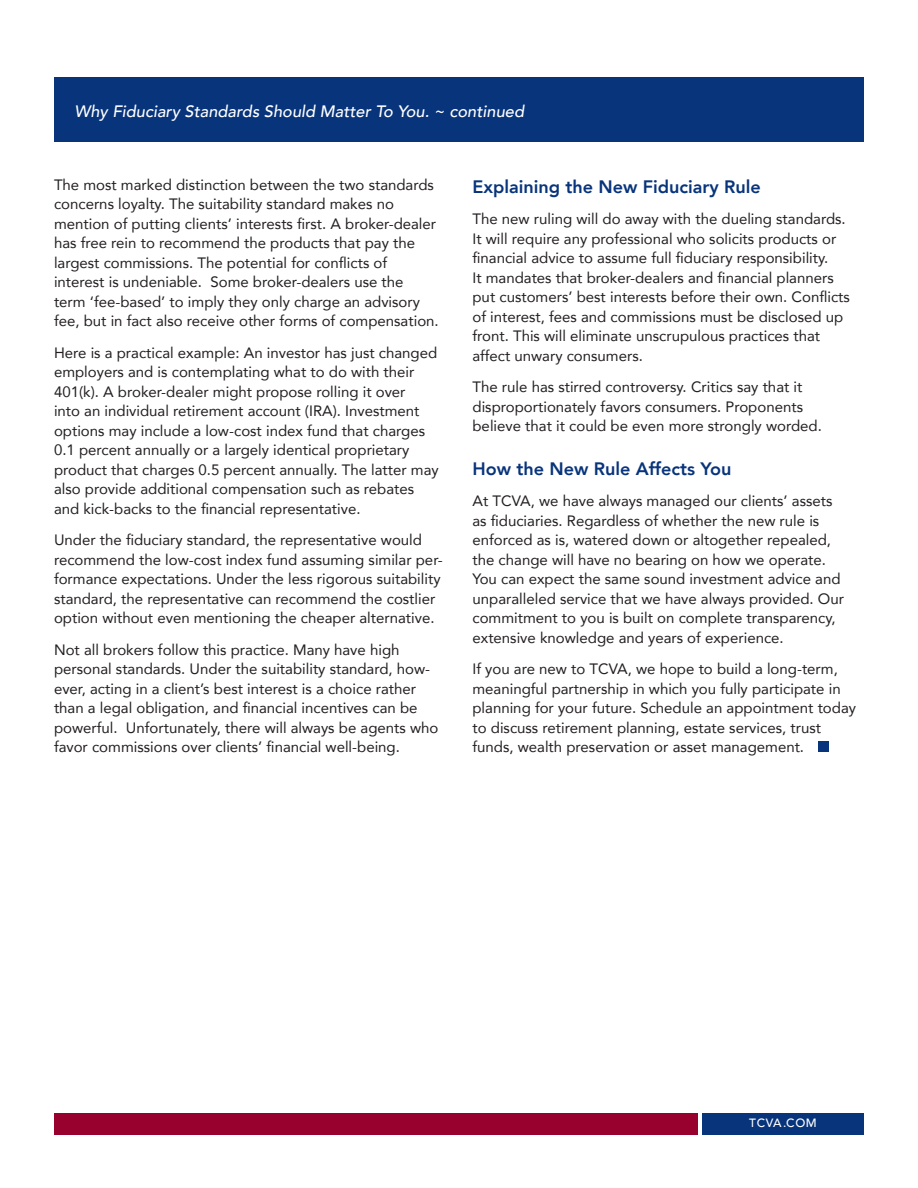
<style>
.page{position:relative;width:918px;height:1188px;background:#fff}
.page>*{position:absolute;margin:0;border:0;box-sizing:border-box;transform-origin:0 0}
.t1{font:800 18px "Avenir";color:#08347b}
.t2{font:italic 500 16.5px "Avenir";color:#fff}
.t3{font:15px/19.5px "Avenir";color:#231f20}
.t4{font:500 12px "Avenir";letter-spacing:.05em;color:#fff}
</style>
<div class="page">
<div style="left:702px;top:1113px;width:162px;height:22px;background:#08347b"></div>
<div style="left:54px;top:1113px;width:644px;height:22px;background:#98012d"></div>
<div style="left:54px;top:78px;width:809px;height:64px;background:#08347b"></div>
<div style="left:818px;top:742px;width:10px;height:10px;background:#08347b"></div>
<p class="t2" style="left:75px;top:102px;width:451px">Why Fiduciary Standards Should Matter To You. ~ continued</p>
<p class="t3" style="left:54px;top:175px;width:381px">The most marked distinction between the two standards concerns loyalty. The suitability standard makes no</p>
<p class="t3" style="left:54px;top:214px;width:384px">mention of putting clients’ interests first. A broker-dealer has free rein to recommend the products that pay the largest commissions. The potential for conflicts of</p>
<p class="t3" style="left:54px;top:272px;width:351px">interest is undeniable. Some broker-dealers use the</p>
<p class="t3" style="left:54px;top:292px;width:368px">term ‘fee-based’ to imply they only charge an advisory</p>
<p class="t3" style="left:54px;top:311px;width:386px">fee, but in fact also receive other forms of compensation.</p>
<p class="t3" style="left:54px;top:343px;width:385px">Here is a practical example: An investor has just changed employers and is contemplating what to do with their<br>401(k). A broker-dealer might propose rolling it over</p>
<p class="t3" style="left:54px;top:401px;width:386px">into an individual retirement account (IRA). Investment options may include a low-cost index fund that charges 0.1 percent annually or a largely identical proprietary product that charges 0.5 percent annually. The latter may also provide additional compensation such as rebates</p>
<p class="t3" style="left:54px;top:499px;width:308px">and kick-backs to the financial representative.</p>
<p class="t3" style="left:54px;top:530px;width:390px">Under the fiduciary standard, the representative would recommend the low-cost index fund assuming similar per&shy;formance expectations. Under the less rigorous suitability standard, the representative can recommend the costlier option without even mentioning the cheaper alternative.</p>
<p class="t3" style="left:54px;top:640px;width:347px">Not all brokers follow this practice. Many have high</p>
<p class="t3" style="left:54px;top:659px;width:386px">personal standards. Under the suitability standard, how&shy;ever, acting in a client’s best interest is a choice rather than a legal obligation, and financial incentives can be powerful. Unfortunately, there will always be agents who favor commissions over clients’ financial well-being.</p>
<p class="t1" style="left:472px;top:173px;width:290px">Explaining the New Fiduciary Rule</p>
<p class="t3" style="left:472px;top:209px;width:375px">The new ruling will do away with the dueling standards.<br>It will require any professional who solicits products or financial advice to assume full fiduciary responsibility.</p>
<p class="t3" style="left:472px;top:268px;width:363px">It mandates that broker-dealers and financial planners</p>
<p class="t3" style="left:472px;top:287px;width:379px">put customers’ best interests before their own. Conflicts of interest, fees and commissions must be disclosed up front. This will eliminate unscrupulous practices that</p>
<p class="t3" style="left:472px;top:346px;width:172px">affect unwary consumers.</p>
<p class="t3" style="left:472px;top:377px;width:331px">The rule has stirred controversy. Critics say that it</p>
<p class="t3" style="left:472px;top:397px;width:332px">disproportionately favors consumers. Proponents</p>
<p class="t3" style="left:472px;top:416px;width:351px">believe that it could be even more strongly worded.</p>
<p class="t1" style="left:472px;top:455px;width:260px">How the New Rule Affects You</p>
<p class="t3" style="left:472px;top:491px;width:362px">At TCVA, we have always managed our clients’ assets</p>
<p class="t3" style="left:472px;top:511px;width:348px">as fiduciaries. Regardless of whether the new rule is</p>
<p class="t3" style="left:472px;top:530px;width:360px">enforced as is, watered down or altogether repealed,</p>
<p class="t3" style="left:472px;top:550px;width:355px">the change will have no bearing on how we operate.</p>
<p class="t3" style="left:472px;top:569px;width:373px">You can expect the same sound investment advice and unparalleled service that we have always provided. Our commitment to you is built on complete transparency, extensive knowledge and years of experience.</p>
<p class="t3" style="left:472px;top:659px;width:385px">If you are new to TCVA, we hope to build a long-term, meaningful partnership in which you fully participate in planning for your future. Schedule an appointment today to discuss retirement planning, estate services, trust funds, wealth preservation or asset management.</p>
<p class="t4" style="left:749px;top:1113px;width:69px">TCVA.COM</p>
</div>
